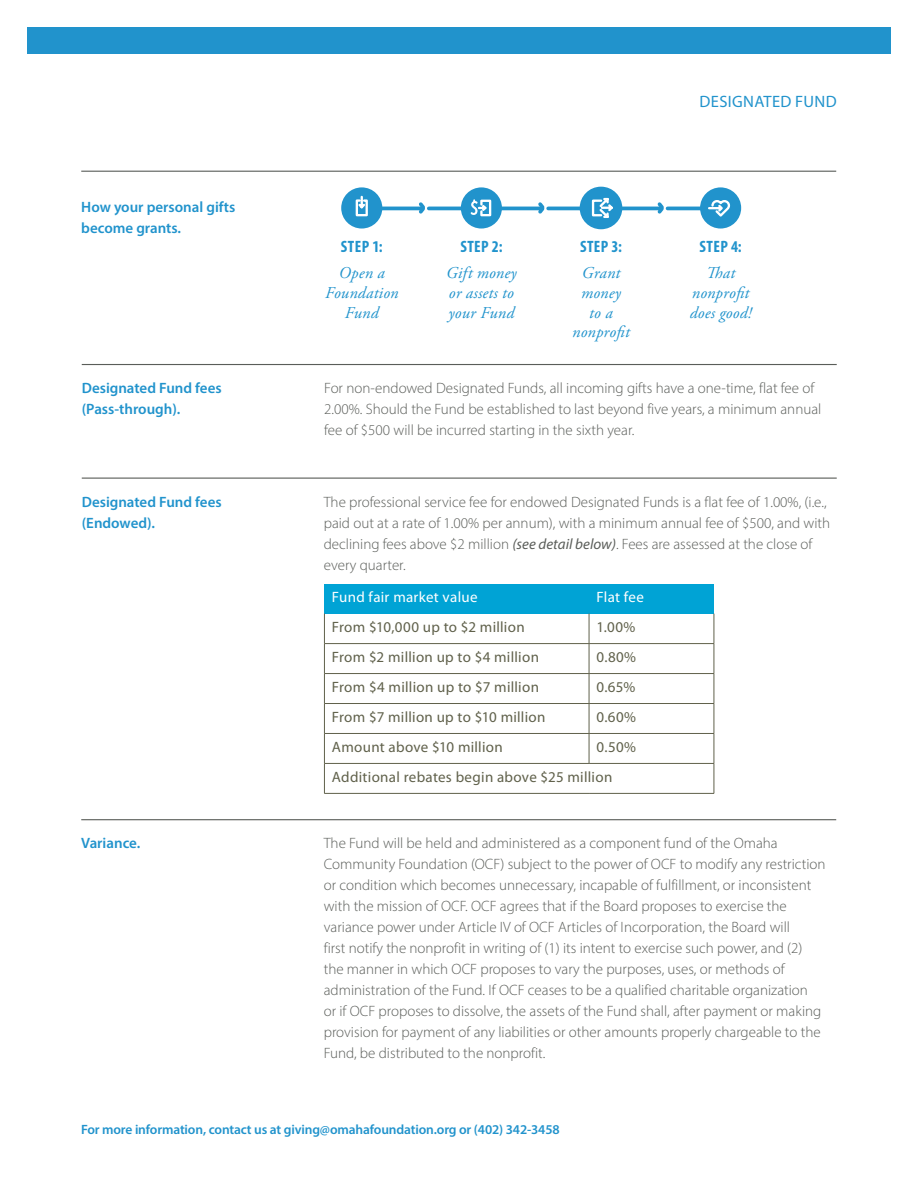
<style>
.page{position:relative;width:918px;height:1188px;background:#fff}
.page>*{position:absolute;margin:0;border:0;box-sizing:border-box;transform-origin:0 0}
.t1{font:italic 16.5px/19.8px "Adobe Garamond Pro";letter-spacing:.015em;color:#2193cc;text-align:center}
.t2{font:700 condensed 16.5px "Myriad Pro";letter-spacing:.025em;color:#2193cc}
.t3{font:16.5px "Myriad Pro";letter-spacing:.02em;color:#2193cc}
.t4{font:300 15px/21px "Myriad Pro";color:#5a5d59}
.t5{font:15px/30px "Myriad Pro";letter-spacing:.02em;color:#60614b}
.t6{font:600 15px/21px "Myriad Pro";color:#2193cc}
.t7{font:15px "Myriad Pro";letter-spacing:.02em;color:#fff}
.t8{font:600 13.5px "Myriad Pro";letter-spacing:-.01em;color:#2193cc}
.s1{font-weight:400;font-style:italic}
</style>
<div class="page">
<hr style="left:82px;top:364px;width:755px;height:1px;background:#5a5d59">
<hr style="left:82px;top:478px;width:755px;height:1px;background:#5a5d59">
<div style="left:27px;top:27px;width:864px;height:27px;background:#2193cc"></div>
<div style="left:324px;top:584px;width:265px;height:30px;background:#00a3d5"></div>
<div style="left:589px;top:584px;width:125px;height:30px;background:#00a3d5"></div>
<hr style="left:324px;top:643px;width:265px;height:1px;background:#60614b">
<hr style="left:589px;top:643px;width:125px;height:1px;background:#60614b">
<hr style="left:324px;top:673px;width:265px;height:1px;background:#60614b">
<hr style="left:589px;top:673px;width:125px;height:1px;background:#60614b">
<hr style="left:324px;top:703px;width:265px;height:1px;background:#60614b">
<hr style="left:589px;top:703px;width:125px;height:1px;background:#60614b">
<hr style="left:324px;top:733px;width:265px;height:1px;background:#60614b">
<hr style="left:589px;top:733px;width:125px;height:1px;background:#60614b">
<svg style="left:589px;top:614px;width:1px;height:149px"></svg>
<hr style="left:324px;top:763px;width:265px;height:1px;background:#60614b">
<svg style="left:324px;top:614px;width:1px;height:179px"></svg>
<hr style="left:589px;top:763px;width:125px;height:1px;background:#60614b">
<svg style="left:714px;top:614px;width:1px;height:179px"></svg>
<hr style="left:324px;top:793px;width:265px;height:1px;background:#60614b">
<hr style="left:589px;top:793px;width:125px;height:1px;background:#60614b">
<hr style="left:81px;top:819px;width:755px;height:1px;background:#5a5d59">
<hr style="left:81px;top:171px;width:755px;height:1px;background:#5a5d59">
<hr style="left:429px;top:207px;width:48px;height:3px;background:#2193cc">
<svg style="left:415px;top:202px;width:13px;height:12px"></svg>
<hr style="left:361px;top:207px;width:60px;height:3px;background:#2193cc">
<hr style="left:548px;top:207px;width:49px;height:3px;background:#2193cc">
<svg style="left:535px;top:202px;width:13px;height:12px"></svg>
<hr style="left:480px;top:207px;width:60px;height:3px;background:#2193cc">
<hr style="left:668px;top:207px;width:48px;height:3px;background:#2193cc">
<svg style="left:654px;top:202px;width:13px;height:12px"></svg>
<hr style="left:600px;top:207px;width:60px;height:3px;background:#2193cc">
<div style="left:341px;top:187px;width:41px;height:42px;background:#2193cc;border-radius:50%"></div>
<svg style="left:355px;top:195px;width:13px;height:22px"></svg>
<div style="left:461px;top:187px;width:41px;height:42px;background:#2193cc;border-radius:50%"></div>
<svg style="left:471px;top:199px;width:21px;height:18px"></svg>
<div style="left:580px;top:187px;width:42px;height:42px;background:#2193cc;border-radius:50%"></div>
<div style="left:580px;top:187px;width:42px;height:42px;border:2px solid #2193cc;border-radius:50%"></div>
<svg style="left:591px;top:197px;width:22px;height:21px"></svg>
<div style="left:700px;top:187px;width:41px;height:42px;background:#2193cc;border-radius:50%"></div>
<svg style="left:708px;top:200px;width:23px;height:17px"></svg>
<p class="t6" style="left:81px;top:196px;width:156px">How your personal gifts become grants.</p>
<p class="t6" style="left:82px;top:377px;width:141px">Designated Fund fees (Pass-through).</p>
<p class="t6" style="left:82px;top:491px;width:141px">Designated Fund fees (Endowed).</p>
<p class="t2" style="left:341px;top:236px;width:43px">STEP 1:</p>
<p class="t1" style="left:325px;top:263px;width:75px">Open a<br>Foundation<br>Fund</p>
<p class="t2" style="left:460px;top:236px;width:44px">STEP 2:</p>
<p class="t1" style="left:446px;top:263px;width:72px;text-align:left">Gift money or assets to your Fund</p>
<p class="t2" style="left:580px;top:236px;width:43px">STEP 3:</p>
<p class="t1" style="left:572px;top:263px;width:59px">Grant money<br>to a nonprofit</p>
<p class="t3" style="left:700px;top:91px;width:139px">DESIGNATED FUND</p>
<p class="t2" style="left:700px;top:236px;width:44px">STEP 4:</p>
<p class="t1" style="left:690px;top:263px;width:63px">That nonprofit does good!</p>
<p class="t4" style="left:324px;top:378px;width:499px">For non-endowed Designated Funds, all incoming gifts have a one-time, flat fee of<br>2.00%. Should the Fund be established to last beyond five years, a minimum annual fee of $500 will be incurred starting in the sixth year.</p>
<p class="t4" style="left:324px;top:492px;width:508px">The professional service fee for endowed Designated Funds is a flat fee of 1.00%, (i.e., paid out at a rate of 1.00% per annum), with a minimum annual fee of $500, and with declining fees above $2 million <span class="s1">(see detail below)</span>. Fees are assessed at the close of every quarter.</p>
<p class="t7" style="left:332px;top:588px;width:147px">Fund fair market value</p>
<p class="t7" style="left:597px;top:588px;width:49px">Flat fee</p>
<p class="t5" style="left:332px;top:612px;width:194px">From $10,000 up to $2 million</p>
<p class="t5" style="left:597px;top:612px;width:40px">1.00%</p>
<p class="t5" style="left:332px;top:642px;width:209px">From $2 million up to $4 million</p>
<p class="t5" style="left:597px;top:642px;width:41px">0.80%</p>
<p class="t5" style="left:332px;top:672px;width:209px">From $4 million up to $7 million</p>
<p class="t5" style="left:597px;top:672px;width:40px">0.65%</p>
<p class="t5" style="left:332px;top:702px;width:215px">From $7 million up to $10 million</p>
<p class="t5" style="left:597px;top:702px;width:41px">0.60%</p>
<p class="t5" style="left:332px;top:732px;width:172px">Amount above $10 million</p>
<p class="t5" style="left:332px;top:732px;width:306px;text-indent:265px">0.50%<br>Additional rebates begin above $25 million</p>
<p class="t6" style="left:81px;top:832px;width:61px">Variance.</p>
<p class="t4" style="left:324px;top:833px;width:503px">The Fund will be held and administered as a component fund of the Omaha Community Foundation (OCF) subject to the power of OCF to modify any restriction or condition which becomes unnecessary, incapable of fulfillment, or inconsistent with the mission of OCF. OCF agrees that if the Board proposes to exercise the variance power under Article IV of OCF Articles of Incorporation, the Board will<br>first notify the nonprofit in writing of (1) its intent to exercise such power, and (2) the manner in which OCF proposes to vary the purposes, uses, or methods of administration of the Fund. If OCF ceases to be a qualified charitable organization<br>or if OCF proposes to dissolve, the assets of the Fund shall, after payment or making provision for payment of any liabilities or other amounts properly chargeable to the Fund, be distributed to the nonprofit.</p>
<p class="t8" style="left:81px;top:1121px;width:480px">For more information, contact us at giving@omahafoundation.org or (402) 342-3458</p>
</div>
